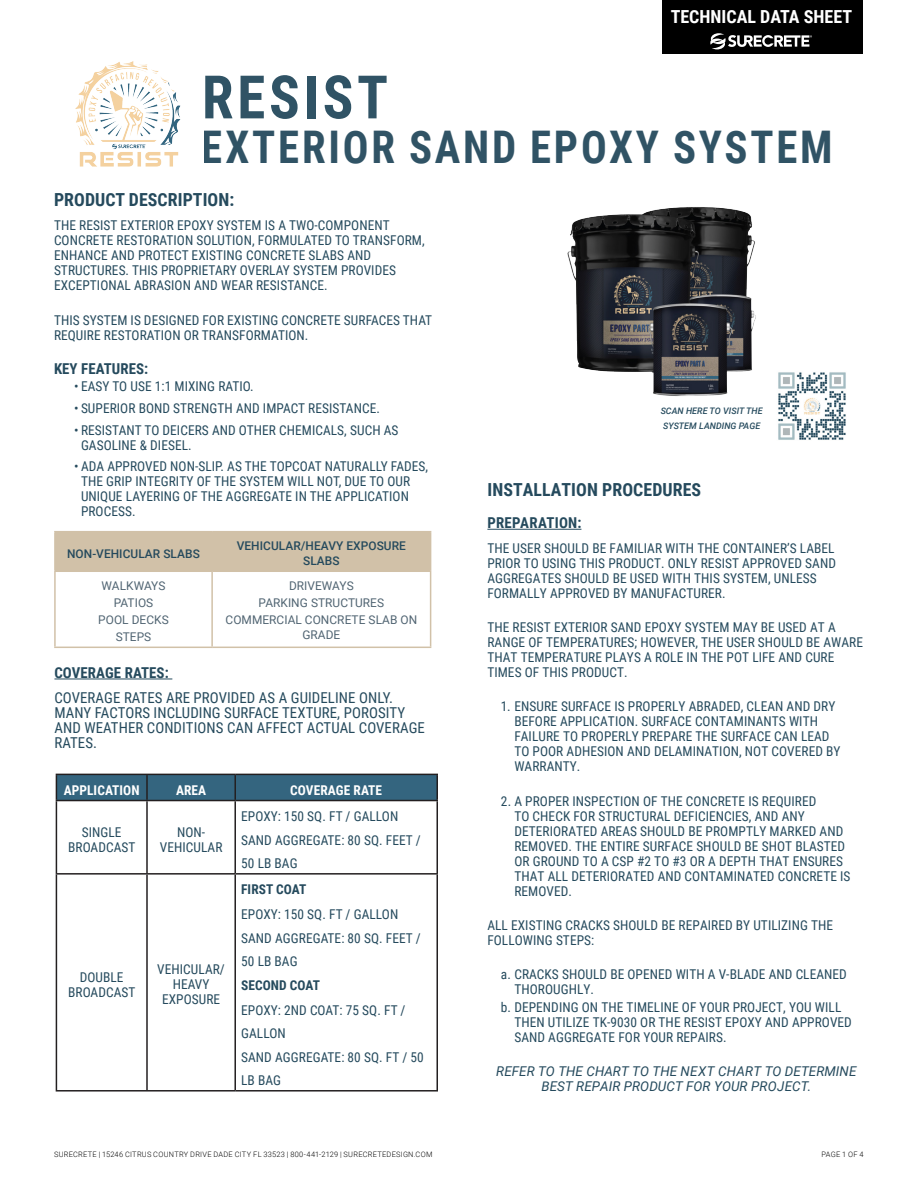
<style>
.page{position:relative;width:918px;height:1188px;background:#fff}
.page>*{position:absolute;margin:0;border:0;box-sizing:border-box;transform-origin:0 0}
.t1{font:700 60px "Roboto Condensed";letter-spacing:.065em;color:#254a5d;scale:.95 1}
.t2{font:700 45px "Roboto Condensed";letter-spacing:.065em;color:#254a5d;scale:.95 1}
.Bullet_SAND{font:700 18px "Roboto Condensed";letter-spacing:.005em;color:#254a5d}
.t3{font:700 18px "Roboto Condensed";color:#fff}
.Bullet_SAND-2{font:15px/15px "Roboto Condensed";letter-spacing:.005em;color:#254a5d}
.Bullet_SAND-3{font:700 15px "Roboto Condensed";letter-spacing:.005em;color:#254a5d}
.Bullet_SAND-4{font:13.5px/15px "Roboto Condensed";letter-spacing:.005em;color:#254a5d}
.Bullet_SAND-5{font:italic 13.5px/15px "Roboto";letter-spacing:.005em;color:#254a5d;text-align:center}
.Bullet_SAND-6{font:700 13.5px "Roboto Condensed";letter-spacing:.005em;color:#fff}
.Bullet_SAND-7{font:700 13.5px "Roboto Condensed";letter-spacing:.005em;color:#254a5d}
.Bullet_SAND-8{font:12px/15px "Roboto";letter-spacing:.005em;color:#506472;text-align:center}
.Bullet_SAND-9{font:500 12px/15px "Roboto";letter-spacing:.005em;color:#254a5d;text-align:center}
.Bullet_SAND-10{font:italic 500 9px/15px "Roboto";letter-spacing:.005em;color:#254a5d}
.Bullet_SAND-11{font:300 7.5px "Roboto";letter-spacing:.035em;color:#000}
</style>
<div class="page">
<img style="left:567px;top:207px;width:189px;height:189px">
<img style="left:778px;top:372px;width:68px;height:68px">
<div style="left:56px;top:532px;width:374px;height:39px;background:#d1c1a8"></div>
<hr style="left:54px;top:531px;width:158px;height:1px;background:#d1c1a8">
<hr style="left:54px;top:532px;width:2px;height:39px;background:#d1c1a8">
<hr style="left:212px;top:531px;width:219px;height:1px;background:#d1c1a8">
<hr style="left:211px;top:532px;width:2px;height:39px;background:#d1c1a8">
<hr style="left:430px;top:532px;width:1px;height:39px;background:#d1c1a8">
<hr style="left:54px;top:571px;width:158px;height:1px;background:#d1c1a8">
<hr style="left:54px;top:572px;width:2px;height:75px;background:#d1c1a8">
<hr style="left:212px;top:571px;width:219px;height:1px;background:#d1c1a8">
<hr style="left:211px;top:572px;width:2px;height:75px;background:#d1c1a8">
<hr style="left:430px;top:572px;width:1px;height:75px;background:#d1c1a8">
<hr style="left:54px;top:647px;width:158px;height:1px;background:#d1c1a8">
<hr style="left:212px;top:647px;width:219px;height:1px;background:#d1c1a8">
<hr style="left:487px;top:529px;width:94px;height:1px;background:#254a5d">
<hr style="left:54px;top:679px;width:118px;height:1px;background:#254a5d">
<svg style="left:56px;top:774px;width:380px;height:26px;background:#33637c"></svg>
<hr style="left:147px;top:774px;width:88px;height:1px;background:#231f20">
<hr style="left:146px;top:775px;width:2px;height:25px;background:#231f20">
<hr style="left:235px;top:774px;width:203px;height:1px;background:#231f20">
<hr style="left:234px;top:775px;width:2px;height:25px;background:#231f20">
<hr style="left:436px;top:775px;width:2px;height:25px;background:#231f20">
<hr style="left:56px;top:800px;width:91px;height:1px;background:#231f20">
<hr style="left:56px;top:801px;width:1px;height:72px;background:#231f20">
<hr style="left:147px;top:800px;width:88px;height:1px;background:#231f20">
<hr style="left:146px;top:801px;width:2px;height:72px;background:#231f20">
<hr style="left:235px;top:800px;width:203px;height:1px;background:#231f20">
<hr style="left:234px;top:801px;width:2px;height:72px;background:#231f20">
<hr style="left:436px;top:801px;width:2px;height:72px;background:#231f20">
<hr style="left:56px;top:873px;width:91px;height:2px;background:#231f20">
<hr style="left:56px;top:875px;width:1px;height:215px;background:#231f20">
<hr style="left:147px;top:873px;width:88px;height:2px;background:#231f20">
<hr style="left:146px;top:875px;width:2px;height:215px;background:#231f20">
<hr style="left:235px;top:873px;width:203px;height:2px;background:#231f20">
<hr style="left:234px;top:875px;width:2px;height:215px;background:#231f20">
<hr style="left:436px;top:875px;width:2px;height:215px;background:#231f20">
<hr style="left:56px;top:1090px;width:91px;height:2px;background:#231f20">
<hr style="left:147px;top:1090px;width:88px;height:2px;background:#231f20">
<hr style="left:235px;top:1090px;width:203px;height:2px;background:#231f20">
<img style="left:75px;top:61px;width:106px;height:106px">
<div style="left:662px;top:0;width:201px;height:54px;background:#000"></div>
<svg style="left:710px;top:33px;width:102px;height:16px"></svg>
<p class="t3" style="left:671px;top:4px;width:183px">TECHNICAL DATA SHEET</p>
<h1 class="t1" style="left:202px;top:55px;width:197px">RESIST</h1>
<h2 class="t2" style="left:202px;top:116px;width:666px">EXTERIOR SAND EPOXY SYSTEM</h2>
<p class="Bullet_SAND" style="left:54px;top:187px;width:182px">PRODUCT DESCRIPTION:</p>
<p class="Bullet_SAND-4" style="left:54px;top:218px;width:372px">THE RESIST EXTERIOR EPOXY SYSTEM IS A TWO-COMPONENT CONCRETE RESTORATION SOLUTION, FORMULATED TO TRANSFORM, ENHANCE AND PROTECT EXISTING CONCRETE SLABS AND STRUCTURES. THIS PROPRIETARY OVERLAY SYSTEM PROVIDES EXCEPTIONAL ABRASION AND WEAR RESISTANCE.</p>
<p class="Bullet_SAND-4" style="left:54px;top:312px;width:380px">THIS SYSTEM IS DESIGNED FOR EXISTING CONCRETE SURFACES THAT<br>REQUIRE RESTORATION OR TRANSFORMATION.</p>
<p class="Bullet_SAND-3" style="left:54px;top:358px;width:96px">KEY FEATURES:</p>
<p class="Bullet_SAND-4" style="left:74px;top:378px;width:181px">• EASY TO USE 1:1 MIXING RATIO.</p>
<p class="Bullet_SAND-4" style="left:74px;top:400px;width:307px">• SUPERIOR BOND STRENGTH AND IMPACT RESISTANCE.</p>
<p class="Bullet_SAND-4" style="left:81px;top:422px;width:319px;text-indent:-7px">• RESISTANT TO DEICERS AND OTHER CHEMICALS, SUCH AS<br>GASOLINE &amp; DIESEL.</p>
<p class="Bullet_SAND-4" style="left:81px;top:459px;width:349px;text-indent:-7px">• ADA APPROVED NON-SLIP. AS THE TOPCOAT NATURALLY FADES, THE GRIP INTEGRITY OF THE SYSTEM WILL NOT, DUE TO OUR UNIQUE LAYERING OF THE AGGREGATE IN THE APPLICATION PROCESS.</p>
<p class="Bullet_SAND-9" style="left:67px;top:546px;width:134px">NON-VEHICULAR SLABS</p>
<p class="Bullet_SAND-9" style="left:237px;top:538px;width:171px">VEHICULAR/HEAVY EXPOSURE<br>SLABS</p>
<p class="Bullet_SAND-8" style="left:102px;top:578px;width:65px">WALKWAYS</p>
<p class="Bullet_SAND-8" style="left:114px;top:595px;width:41px">PATIOS</p>
<p class="Bullet_SAND-8" style="left:98px;top:612px;width:72px">POOL DECKS</p>
<p class="Bullet_SAND-8" style="left:116px;top:629px;width:37px">STEPS</p>
<p class="Bullet_SAND-8" style="left:289px;top:578px;width:66px">DRIVEWAYS</p>
<p class="Bullet_SAND-8" style="left:259px;top:595px;width:127px">PARKING STRUCTURES</p>
<p class="Bullet_SAND-8" style="left:226px;top:612px;width:193px">COMMERCIAL CONCRETE SLAB ON<br>GRADE</p>
<p class="Bullet_SAND-3" style="left:54px;top:662px;width:116px">COVERAGE RATES:</p>
<p class="Bullet_SAND-2" style="left:54px;top:689px;width:372px">COVERAGE RATES ARE PROVIDED AS A GUIDELINE ONLY.<br>MANY FACTORS INCLUDING SURFACE TEXTURE, POROSITY AND WEATHER CONDITIONS CAN AFFECT ACTUAL COVERAGE RATES.</p>
<p class="Bullet_SAND-6" style="left:64px;top:780px;width:77px">APPLICATION</p>
<p class="Bullet_SAND-6" style="left:176px;top:780px;width:32px">AREA</p>
<p class="Bullet_SAND-6" style="left:290px;top:780px;width:93px">COVERAGE RATE</p>
<p class="Bullet_SAND-4" style="left:68px;top:824px;width:69px;text-align:center">SINGLE<br>BROADCAST</p>
<p class="Bullet_SAND-4" style="left:160px;top:824px;width:64px;text-align:center">NON-<br>VEHICULAR</p>
<p class="Bullet_SAND-4" style="left:241px;top:808px;width:159px">EPOXY: 150 SQ. FT / GALLON</p>
<p class="Bullet_SAND-4" style="left:241px;top:829px;width:181px;line-height:22.5px">SAND AGGREGATE: 80 SQ. FEET /<br>50 LB BAG</p>
<p class="Bullet_SAND-4" style="left:68px;top:969px;width:69px;text-align:center">DOUBLE<br>BROADCAST</p>
<p class="Bullet_SAND-4" style="left:157px;top:962px;width:69px;text-align:center">VEHICULAR/<br>HEAVY<br>EXPOSURE</p>
<p class="Bullet_SAND-7" style="left:241px;top:880px;width:67px">FIRST COAT</p>
<p class="Bullet_SAND-4" style="left:241px;top:906px;width:159px">EPOXY: 150 SQ. FT / GALLON</p>
<p class="Bullet_SAND-4" style="left:241px;top:927px;width:181px;line-height:22.5px">SAND AGGREGATE: 80 SQ. FEET /<br>50 LB BAG</p>
<p class="Bullet_SAND-7" style="left:241px;top:976px;width:80px">SECOND COAT</p>
<p class="Bullet_SAND-4" style="left:241px;top:999px;width:166px;line-height:22.5px">EPOXY: 2ND COAT: 75 SQ. FT /<br>GALLON</p>
<p class="Bullet_SAND-4" style="left:241px;top:1046px;width:184px;line-height:22.5px">SAND AGGREGATE: 80 SQ. FT / 50<br>LB BAG</p>
<p class="Bullet_SAND-10" style="left:661px;top:403px;width:104px">SCAN HERE TO VISIT THE<br>SYSTEM LANDING PAGE</p>
<p class="Bullet_SAND" style="left:487px;top:477px;width:215px">INSTALLATION PROCEDURES</p>
<p class="Bullet_SAND-3" style="left:487px;top:512px;width:96px">PREPARATION:</p>
<p class="Bullet_SAND-4" style="left:487px;top:540px;width:350px">THE USER SHOULD BE FAMILIAR WITH THE CONTAINER’S LABEL PRIOR TO USING THIS PRODUCT. ONLY RESIST APPROVED SAND AGGREGATES SHOULD BE USED WITH THIS SYSTEM, UNLESS FORMALLY APPROVED BY MANUFACTURER.</p>
<p class="Bullet_SAND-4" style="left:487px;top:619px;width:377px">THE RESIST EXTERIOR SAND EPOXY SYSTEM MAY BE USED AT A RANGE OF TEMPERATURES; HOWEVER, THE USER SHOULD BE AWARE THAT TEMPERATURE PLAYS A ROLE IN THE POT LIFE AND CURE TIMES OF THIS PRODUCT.</p>
<p class="Bullet_SAND-4" style="left:514px;top:699px;width:328px;text-indent:-14px">1. ENSURE SURFACE IS PROPERLY ABRADED, CLEAN AND DRY BEFORE APPLICATION. SURFACE CONTAMINANTS WITH FAILURE TO PROPERLY PREPARE THE SURFACE CAN LEAD TO POOR ADHESION AND DELAMINATION, NOT COVERED BY WARRANTY.</p>
<p class="Bullet_SAND-4" style="left:514px;top:793px;width:338px;text-indent:-14px">2. A PROPER INSPECTION OF THE CONCRETE IS REQUIRED<br>TO CHECK FOR STRUCTURAL DEFICIENCIES, AND ANY DETERIORATED AREAS SHOULD BE PROMPTLY MARKED AND REMOVED. THE ENTIRE SURFACE SHOULD BE SHOT BLASTED OR GROUND TO A CSP #2 TO #3 OR A DEPTH THAT ENSURES THAT ALL DETERIORATED AND CONTAMINATED CONCRETE IS REMOVED.</p>
<p class="Bullet_SAND-4" style="left:487px;top:917px;width:347px">ALL EXISTING CRACKS SHOULD BE REPAIRED BY UTILIZING THE<br>FOLLOWING STEPS:</p>
<p class="Bullet_SAND-4" style="left:514px;top:967px;width:334px;text-indent:-14px">a. CRACKS SHOULD BE OPENED WITH A V-BLADE AND CLEANED<br>THOROUGHLY.</p>
<p class="Bullet_SAND-4" style="left:514px;top:999px;width:339px;text-indent:-14px">b. DEPENDING ON THE TIMELINE OF YOUR PROJECT, YOU WILL<br>THEN UTILIZE TK-9030 OR THE RESIST EPOXY AND APPROVED<br>SAND AGGREGATE FOR YOUR REPAIRS.</p>
<p class="Bullet_SAND-5" style="left:496px;top:1063px;width:362px">REFER TO THE CHART TO THE NEXT CHART TO DETERMINE<br>BEST REPAIR PRODUCT FOR YOUR PROJECT.</p>
<p class="Bullet_SAND-11" style="left:54px;top:1149px;width:380px">SURECRETE | 15246 CITRUS COUNTRY DRIVE DADE CITY FL 33523 | 800-441-2129 | SURECRETEDESIGN.COM</p>
<p class="Bullet_SAND-11" style="left:821px;top:1149px;width:44px">PAGE 1 OF 4</p>
</div>
